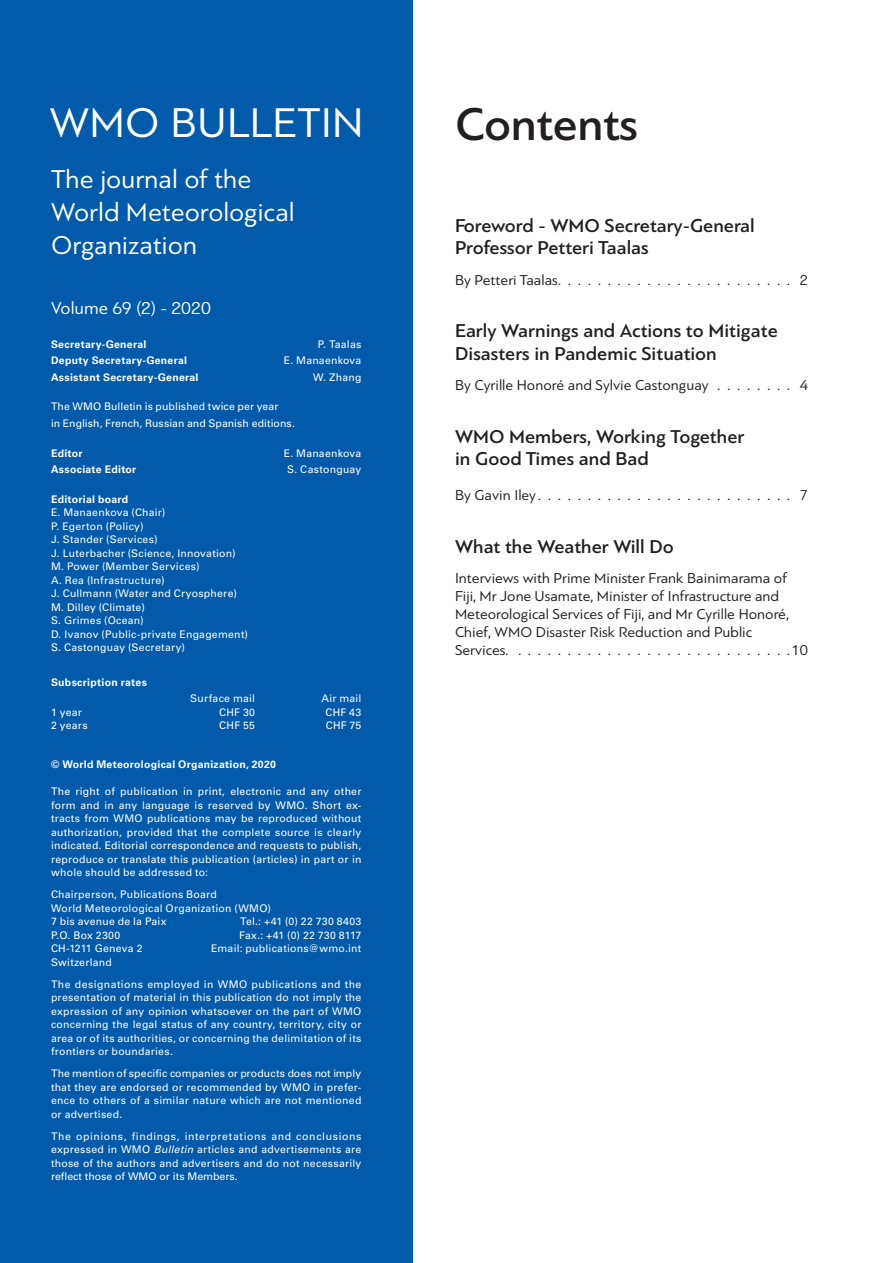
<style>
.page{position:relative;width:893px;height:1263px;background:#fff}
.page>*{position:absolute;margin:0;border:0;box-sizing:border-box;transform-origin:0 0}
.Title__level_1{font:500 48px "PF Bague Sans Pro";letter-spacing:-.01em;color:#231f20}
.t1{font:43.5px "PF Bague Sans Pro";letter-spacing:.005em;color:#fff}
.t2{font:27px/33px "PF Bague Sans Pro";letter-spacing:-.005em;color:#fff}
.ToC__article{font:500 19.5px/22.5px "PF Bague Sans Pro";color:#231f20}
.t3{font:18px "PF Bague Sans Pro";color:#fff}
.ToC__author{font:15px/18px "PF Bague Sans Pro";color:#231f20}
.t4{font:10.5px/13.5px "Univers LTCYR 55 Roman";letter-spacing:.02em;color:#fff;text-align:justify}
.t5{font:700 10.5px "Univers LTCYR 65";letter-spacing:.025em;color:#fff}
.s1{font-family:"Univers LTCYR 55";font-style:italic}
</style>
<div class="page">
<div style="left:0;top:0;width:412px;height:1263px;background:#015aaa"></div>
<p class="t1" style="left:50px;top:98px;width:315px">WMO BULLETIN</p>
<p class="t2" style="left:51px;top:163px;width:245px">The journal of the<br>World Meteorological<br>Organization</p>
<p class="t3" style="left:51px;top:297px;width:161px">Volume 69 (2) - 2020</p>
<p class="t5" style="left:51px;top:337px;width:97px">Secretary-General</p>
<p class="t4" style="left:318px;top:337px;width:45px">P. Taalas</p>
<p class="t5" style="left:51px;top:353px;width:138px">Deputy Secretary-General</p>
<p class="t4" style="left:284px;top:353px;width:79px">E. Manaenkova</p>
<p class="t5" style="left:51px;top:369px;width:149px">Assistant Secretary-General</p>
<p class="t4" style="left:313px;top:370px;width:50px">W. Zhang</p>
<p class="t4" style="left:51px;top:398px;width:245px;line-height:16.4px">The WMO Bulletin is published twice per year<br>in English, French, Russian and Spanish editions.</p>
<p class="t5" style="left:51px;top:446px;width:33px">Editor</p>
<p class="t4" style="left:284px;top:446px;width:79px">E. Manaenkova</p>
<p class="t5" style="left:51px;top:462px;width:87px">Associate Editor</p>
<p class="t4" style="left:287px;top:462px;width:76px">S. Castonguay</p>
<p class="t5" style="left:51px;top:492px;width:79px">Editorial board</p>
<p class="t4" style="left:51px;top:505px;width:116px">E. Manaenkova (Chair)</p>
<p class="t4" style="left:51px;top:519px;width:94px">P. Egerton (Policy)</p>
<p class="t4" style="left:51px;top:532px;width:108px">J. Stander (Services)</p>
<p class="t4" style="left:51px;top:546px;width:186px">J. Luterbacher (Science, Innovation)</p>
<p class="t4" style="left:51px;top:559px;width:150px">M. Power (Member Services)</p>
<p class="t4" style="left:51px;top:573px;width:115px">A. Rea (Infrastructure)</p>
<p class="t4" style="left:51px;top:586px;width:187px">J. Cullmann (Water and Cryosphere)</p>
<p class="t4" style="left:51px;top:600px;width:95px">M. Dilley (Climate)</p>
<p class="t4" style="left:51px;top:613px;width:94px">S. Grimes (Ocean)</p>
<p class="t4" style="left:51px;top:627px;width:199px">D. Ivanov (Public-private Engagement)</p>
<p class="t4" style="left:51px;top:640px;width:136px">S. Castonguay (Secretary)</p>
<p class="t5" style="left:51px;top:675px;width:97px">Subscription rates</p>
<p class="t4" style="left:190px;top:691px;width:66px">Surface mail</p>
<p class="t4" style="left:321px;top:691px;width:42px">Air mail</p>
<p class="t4" style="left:51px;top:705px;width:32px">1 year</p>
<p class="t4" style="left:219px;top:705px;width:37px">CHF 30</p>
<p class="t4" style="left:325px;top:705px;width:38px">CHF 43</p>
<p class="t4" style="left:51px;top:718px;width:38px">2 years</p>
<p class="t4" style="left:219px;top:718px;width:37px">CHF 55</p>
<p class="t4" style="left:326px;top:718px;width:37px">CHF 75</p>
<p class="t5" style="left:51px;top:757px;width:226px">© World Meteorological Organization, 2020</p>
<p class="t4" style="left:51px;top:784px;width:312px">The right of publication in print, electronic and any other form and in any language is reserved by WMO. Short ex&shy;tracts from WMO publications may be reproduced without authorization, provided that the complete source is clearly indicated. Editorial correspondence and requests to publish, reproduce or translate this publication (articles) in part or in whole should be addressed to:</p>
<p class="t4" style="left:51px;top:887px;width:167px">Chairperson, Publications Board</p>
<p class="t4" style="left:51px;top:900px;width:221px">World Meteorological Organization (WMO)</p>
<p class="t4" style="left:51px;top:914px;width:117px">7 bis avenue de la Paix</p>
<p class="t4" style="left:240px;top:914px;width:123px">Tel.: +41 (0) 22 730 8403</p>
<p class="t4" style="left:51px;top:927px;width:71px">P.O. Box 2300</p>
<p class="t4" style="left:239px;top:927px;width:124px">Fax.: +41 (0) 22 730 8117</p>
<p class="t4" style="left:51px;top:941px;width:93px">CH-1211 Geneva 2</p>
<p class="t4" style="left:211px;top:941px;width:152px">Email: publications@wmo.int</p>
<p class="t4" style="left:51px;top:954px;width:62px">Switzerland</p>
<p class="t4" style="left:51px;top:976px;width:312px">The designations employed in WMO publications and the presentation of material in this publication do not imply the expression of any opinion whatsoever on the part of WMO concerning the legal status of any country, territory, city or area or of its authorities, or concerning the delimitation of its frontiers or boundaries.</p>
<p class="t4" style="left:51px;top:1066px;width:312px">The mention of specific companies or products does not imply that they are endorsed or recommended by WMO in prefer&shy;ence to others of a similar nature which are not mentioned or advertised.</p>
<p class="t4" style="left:51px;top:1128px;width:312px">The opinions, findings, interpretations and conclusions expressed in WMO <span class="s1">Bulletin</span> articles and advertisements are those of the authors and advertisers and do not necessarily reflect those of WMO or its Members.</p>
<p class="Title__level_1" style="left:455px;top:96px;width:185px">Contents</p>
<p class="ToC__article" style="left:455px;top:214px;width:301px">Foreword - WMO Secretary-General<br>Professor Petteri Taalas</p>
<p class="ToC__author" style="left:455px;top:271px;width:354px">By Petteri Taalas . . . . . . . . . . . . . . . . . . . . . . . . 2</p>
<p class="ToC__article" style="left:455px;top:319px;width:324px">Early Warnings and Actions to Mitigate<br>Disasters in Pandemic Situation</p>
<p class="ToC__author" style="left:455px;top:376px;width:260px">By Cyrille Honoré and Sylvie Castonguay .........</p>
<p class="ToC__author" style="left:800px;top:376px;width:10px">4</p>
<p class="ToC__article" style="left:455px;top:425px;width:291px">WMO Members, Working Together in Good Times and Bad</p>
<p class="ToC__author" style="left:455px;top:486px;width:354px">By Gavin Iley . . . . . . . . . . . . . . . . . . . . . . . . . . 7</p>
<p class="ToC__article" style="left:455px;top:535px;width:220px">What the Weather Will Do</p>
<p class="ToC__author" style="left:455px;top:569px;width:335px">Interviews with Prime Minister Frank Bainimarama of Fiji, Mr Jone Usamate, Minister of Infrastructure and Meteorological Services of Fiji, and Mr Cyrille Honoré, Chief, WMO Disaster Risk Reduction and Public</p>
<p class="ToC__author" style="left:791px;top:641px;width:18px">10</p>
</div>
